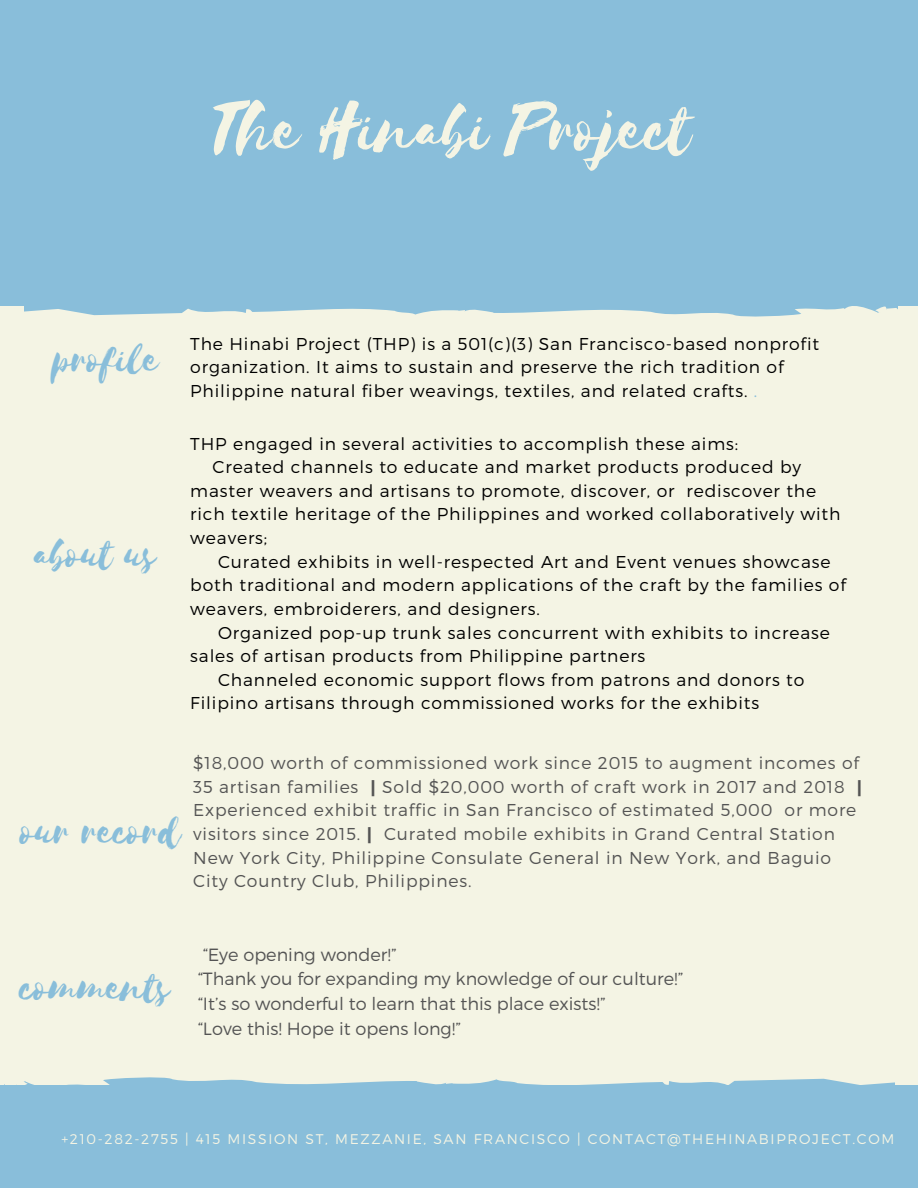
<style>
.page{position:relative;width:918px;height:1188px;background:#f4f4e4}
.page>*{position:absolute;margin:0;border:0;box-sizing:border-box;transform-origin:0 0}
.t1{font:77.85px "Selima";color:#f4f4e4}
.t2{font:46.65px "Selima";color:#89beda}
.t3{font:46.5px "Selima";color:#89beda}
.t4{font:300 17.7px "Montserrat";color:#545454}
.t5{font:300 17.1px/23.7px "Montserrat";letter-spacing:.05em;color:#000}
.t6{font:300 17.1px/23.7px "Montserrat";letter-spacing:.05em;color:#545454}
.t7{font:300 13.95px "Montserrat";letter-spacing:.12em;color:#f4f4e4}
.s1{color:#89beda}
.s2{font-weight:700}
</style>
<div class="page">
<svg style="left:24px;top:305px;width:873px;height:12px;fill:#89beda"></svg>
<div style="left:0;top:0;width:918px;height:305px;background:#89beda"></div>
<div style="left:0;top:1086px;width:918px;height:102px;background:#89beda"></div>
<svg style="left:5px;top:1077px;width:890px;height:76px;background:#90c1da"></svg>
<p class="t1" style="left:210px;top:87px;width:483px">The Hinabi Project</p>
<p class="t2" style="left:53px;top:334px;width:107px">profile</p>
<p class="t5" style="left:190px;top:331px;width:630px">The Hinabi Project (THP) is a 501(c)(3) San Francisco-based nonprofit organization. It aims to sustain and preserve the rich tradition of<br>Philippine natural fiber weavings, textiles, and related crafts. <span class="s1">.</span></p>
<p class="t2" style="left:34px;top:529px;width:124px">about us</p>
<p class="t5" style="left:190px;top:431px;width:549px">THP engaged in several activities to accomplish these aims:</p>
<p class="t5" style="left:190px;top:454px;width:652px;text-indent:22px">Created channels to educate and market products produced by master weavers and artisans to promote, discover, or rediscover the rich textile heritage of the Philippines and worked collaboratively with weavers;</p>
<p class="t5" style="left:190px;top:549px;width:657px;text-indent:28px">Curated exhibits in well-respected Art and Event venues showcase both traditional and modern applications of the craft by the families of weavers, embroiderers, and designers.</p>
<p class="t5" style="left:190px;top:620px;width:641px;text-indent:28px">Organized pop-up trunk sales concurrent with exhibits to increase sales of artisan products from Philippine partners</p>
<p class="t5" style="left:190px;top:667px;width:616px;text-indent:28px">Channeled economic support flows from patrons and donors to<br>Filipino artisans through commissioned works for the exhibits</p>
<p class="t2" style="left:21px;top:806px;width:162px">our record</p>
<p class="t6" style="left:193px;top:750px;width:670px">$18,000 worth of commissioned work since 2015 to augment incomes of 35 artisan families <span class="s2">|</span> Sold $20,000 worth of craft work in 2017 and 2018 <span class="s2">| </span>Experienced exhibit traffic in San Francisco of estimated 5,000 or more visitors since 2015. <span class="s2">|</span> Curated mobile exhibits in Grand Central Station New York City, Philippine Consulate General in New York, and Baguio City Country Club, Philippines.</p>
<p class="t3" style="left:20px;top:962px;width:152px">comments</p>
<p class="t4" style="left:203px;top:943px;width:195px">“Eye opening wonder!”</p>
<p class="t4" style="left:198px;top:968px;width:487px">“Thank you for expanding my knowledge of our culture!”</p>
<p class="t4" style="left:198px;top:992px;width:409px">“It’s so wonderful to learn that this place exists!”</p>
<p class="t4" style="left:198px;top:1017px;width:264px">“Love this! Hope it opens long!”</p>
<p class="t7" style="left:61px;top:1130px;width:835px">+210-282-2755 | 415 MISSION ST, MEZZANIE, SAN FRANCISCO | CONTACT@THEHINABIPROJECT.COM</p>
</div>
